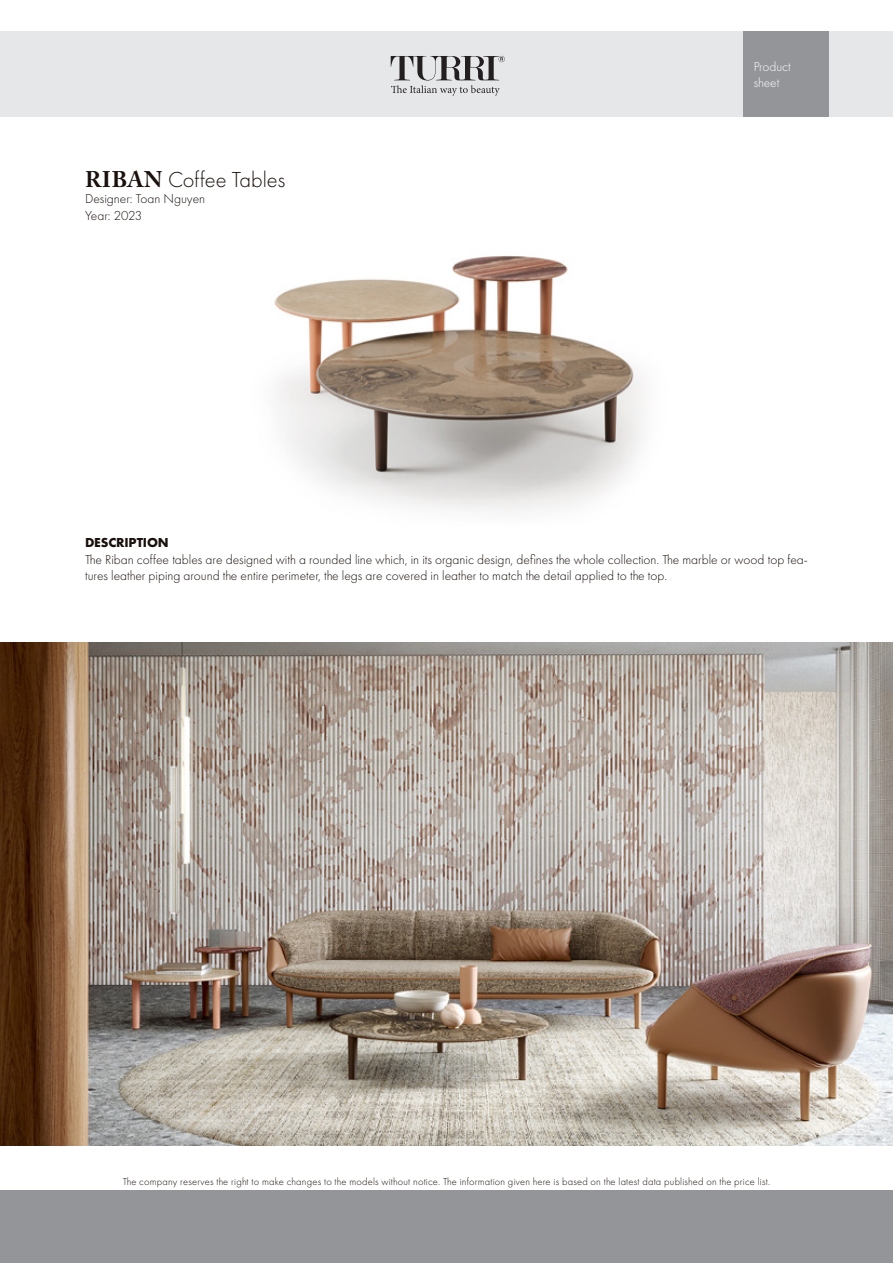
<style>
.page{position:relative;width:893px;height:1263px;background:#fff}
.page>*{position:absolute;margin:0;border:0;box-sizing:border-box;transform-origin:0 0}
.t1{font:300 22.5px "Futura PT";color:#1a110d}
.t2{font:300 13.5px/16.2px "Futura PT";color:#1a110d}
.t3{font:300 13.5px/16.2px "Futura PT";color:#fff}
.t4{font:700 13.5px "Futura PT";letter-spacing:-.01em;color:#1a110d}
.t5{font:300 13.5px "Futura PT";letter-spacing:-.02em;color:#1a110d}
.t6{font:300 10.5px "Futura PT";letter-spacing:.02em;color:#1a110d}
.s1{font-family:"Adobe Caslon Pro";font-weight:700}
</style>
<div class="page">
<div style="left:0;top:32px;width:893px;height:85px;background:#e6e7e9"></div>
<div style="left:0;top:1191px;width:893px;height:72px;background:#939598"></div>
<div style="left:743px;top:32px;width:85px;height:85px;background:#939598"></div>
<svg style="left:391px;top:56px;width:114px;height:40px"></svg>
<img style="left:0;top:642px;width:893px;height:503px">
<img style="left:274px;top:255px;width:372px;height:256px">
<p class="t1" style="left:85px;top:167px;width:202px"><span class="s1">RIBAN</span> Coffee Tables</p>
<p class="t2" style="left:85px;top:191px;width:122px">Designer: Toan Nguyen</p>
<p class="t5" style="left:85px;top:207px;width:59px">Year: 2023</p>
<p class="t3" style="left:754px;top:58px;width:39px">Product sheet</p>
<p class="t4" style="left:85px;top:534px;width:85px">DESCRIPTION</p>
<p class="t2" style="left:85px;top:551px;width:724px">The Riban coffee tables are designed with a rounded line which, in its organic design, defines the whole collection. The marble or wood top fea&shy;tures leather piping around the entire perimeter, the legs are covered in leather to match the detail applied to the top.</p>
<p class="t6" style="left:123px;top:1175px;width:649px">The company reserves the right to make changes to the models without notice. The information given here is based on the latest data published on the price list.</p>
</div>
